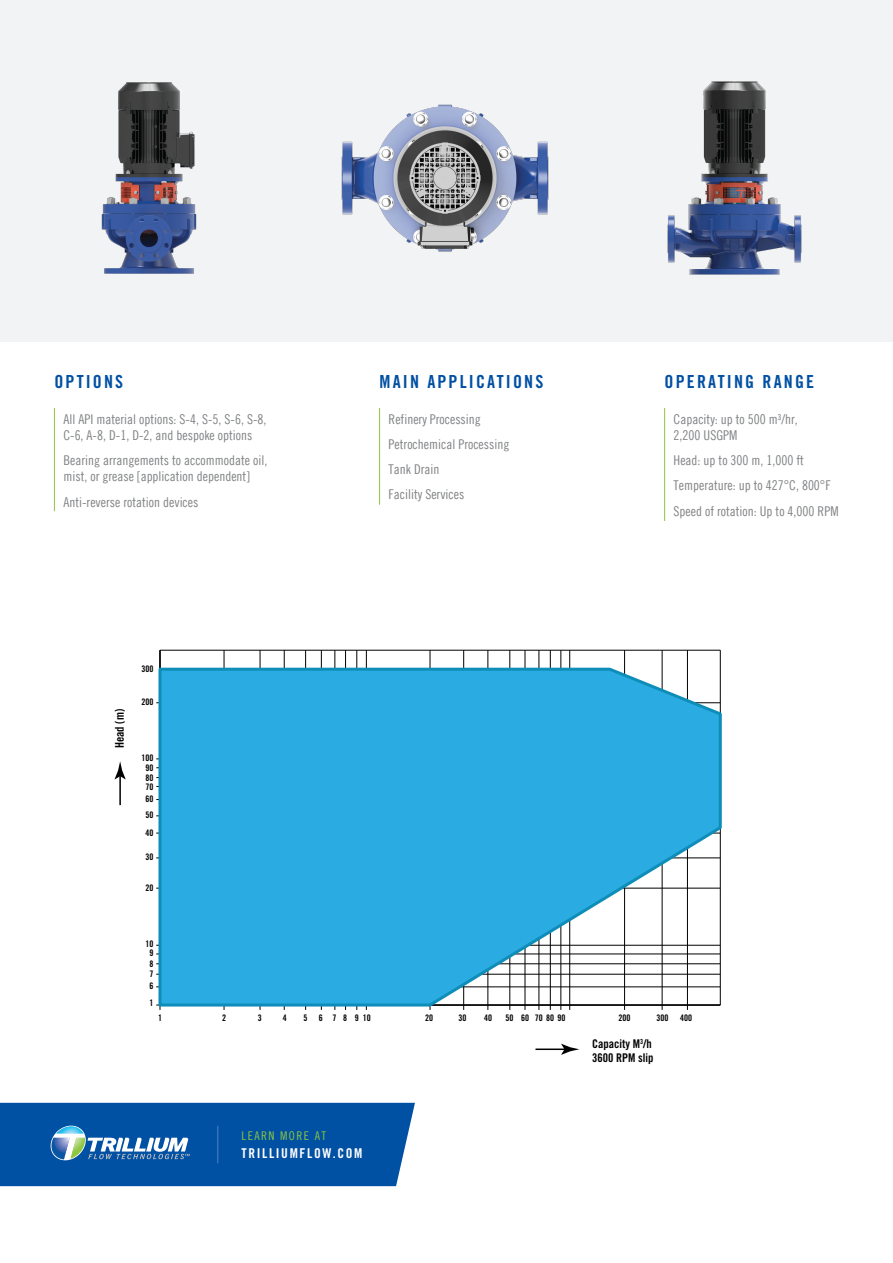
<style>
.page{position:relative;width:893px;height:1263px;background:#fff}
.page>*{position:absolute;margin:0;border:0;box-sizing:border-box;transform-origin:0 0}
.t1{font:18px "Trade Gothic Bold Cond Twenty";letter-spacing:.12em;color:#0050a3}
.t2{font:13.5px/25.2px "Trade Gothic Cond Eighteen";color:#808284}
.t3{font:13.5px "Trade Gothic Bold Cond Twenty";letter-spacing:.12em;color:#fff}
.t4{font:12px/14.4px "Trade Gothic Bold Cond Twenty";color:#010101}
.t5{font:12px "Trade Gothic Cond Eighteen";letter-spacing:.12em;color:#8dc63f}
.t6{font:9px/9.4px "Trade Gothic Bold Cond Twenty";color:#010101}
</style>
<div class="page">
<hr style="left:664px;top:408px;width:1px;height:113px;background:#8dc63f">
<div style="left:0;top:0;width:893px;height:341px;background:#f2f3f4"></div>
<hr style="left:379px;top:408px;width:1px;height:97px;background:#8dc63f">
<hr style="left:54px;top:408px;width:1px;height:103px;background:#8dc63f">
<svg style="left:0;top:1103px;width:415px;height:83px;background:#115ba8"></svg>
<hr style="left:217px;top:1125px;width:1px;height:38px;background:#fff">
<img style="left:667px;top:81px;width:135px;height:194px">
<img style="left:341px;top:104px;width:208px;height:148px">
<img style="left:101px;top:82px;width:96px;height:192px">
<svg style="left:159px;top:649px;width:562px;height:17px"></svg>
<hr style="left:720px;top:650px;width:1px;height:355px;background:#010101">
<hr style="left:160px;top:650px;width:560px;height:1px;background:#010101">
<hr style="left:224px;top:650px;width:1px;height:360px;background:#010101">
<hr style="left:160px;top:650px;width:1px;height:360px;background:#010101">
<hr style="left:260px;top:650px;width:1px;height:360px;background:#010101">
<hr style="left:284px;top:650px;width:1px;height:360px;background:#010101">
<hr style="left:305px;top:650px;width:1px;height:360px;background:#010101">
<hr style="left:321px;top:650px;width:1px;height:360px;background:#010101">
<hr style="left:335px;top:650px;width:1px;height:360px;background:#010101">
<hr style="left:345px;top:650px;width:1px;height:360px;background:#010101">
<hr style="left:357px;top:650px;width:1px;height:360px;background:#010101">
<hr style="left:366px;top:650px;width:1px;height:360px;background:#010101">
<hr style="left:463px;top:650px;width:1px;height:360px;background:#010101">
<hr style="left:488px;top:650px;width:1px;height:360px;background:#010101">
<hr style="left:510px;top:650px;width:1px;height:360px;background:#010101">
<hr style="left:525px;top:650px;width:1px;height:360px;background:#010101">
<hr style="left:539px;top:650px;width:1px;height:360px;background:#010101">
<hr style="left:550px;top:650px;width:1px;height:360px;background:#010101">
<hr style="left:561px;top:650px;width:1px;height:360px;background:#010101">
<hr style="left:569px;top:650px;width:1px;height:360px;background:#010101">
<hr style="left:624px;top:650px;width:1px;height:360px;background:#010101">
<hr style="left:662px;top:650px;width:1px;height:360px;background:#010101">
<hr style="left:687px;top:650px;width:1px;height:360px;background:#010101">
<hr style="left:430px;top:650px;width:1px;height:360px;background:#010101">
<hr style="left:156px;top:702px;width:564px;height:1px;background:#010101">
<hr style="left:156px;top:759px;width:564px;height:1px;background:#010101">
<hr style="left:156px;top:767px;width:564px;height:1px;background:#010101">
<hr style="left:156px;top:777px;width:564px;height:1px;background:#010101">
<hr style="left:156px;top:786px;width:564px;height:1px;background:#010101">
<hr style="left:156px;top:799px;width:564px;height:1px;background:#010101">
<hr style="left:156px;top:815px;width:564px;height:1px;background:#010101">
<hr style="left:156px;top:833px;width:564px;height:1px;background:#010101">
<hr style="left:156px;top:858px;width:564px;height:1px;background:#010101">
<hr style="left:156px;top:888px;width:564px;height:1px;background:#010101">
<hr style="left:156px;top:945px;width:564px;height:1px;background:#010101">
<hr style="left:156px;top:954px;width:564px;height:1px;background:#010101">
<hr style="left:156px;top:963px;width:564px;height:1px;background:#010101">
<hr style="left:156px;top:974px;width:564px;height:1px;background:#010101">
<hr style="left:156px;top:986px;width:564px;height:1px;background:#010101">
<hr style="left:156px;top:1005px;width:564px;height:1px;background:#010101">
<hr style="left:535px;top:1048px;width:32px;height:2px;background:#010101">
<svg style="left:561px;top:1044px;width:18px;height:11px"></svg>
<hr style="left:119px;top:773px;width:2px;height:32px;background:#010101">
<svg style="left:115px;top:761px;width:11px;height:18px"></svg>
<svg style="left:157px;top:666px;width:565px;height:342px;background:#47b4e1"></svg>
<h1 class="t1" style="left:54px;top:371px;width:70px">OPTIONS</h1>
<p class="t2" style="left:63px;top:411px;width:205px;line-height:16.2px">All API material options: S-4, S-5, S-6, S-8,<br>C-6, A-8, D-1, D-2, and bespoke options</p>
<p class="t2" style="left:63px;top:452px;width:205px;line-height:16.2px">Bearing arrangements to accommodate oil, mist, or grease [application dependent]</p>
<p class="t2" style="left:63px;top:489px;width:136px">Anti-reverse rotation devices</p>
<p class="t4" style="left:112px;top:748px;width:41px;rotate:-90deg">Head (m)</p>
<p class="t6" style="left:141px;top:664px;width:13px">300</p>
<p class="t6" style="left:141px;top:697px;width:13px">200</p>
<p class="t6" style="left:141px;top:753px;width:13px;text-align:center">100<br>90</p>
<p class="t6" style="left:145px;top:773px;width:9px;line-height:8.9px">80<br>70</p>
<p class="t6" style="left:145px;top:791px;width:9px;line-height:16px">60<br>50</p>
<p class="t6" style="left:145px;top:828px;width:9px">40</p>
<p class="t6" style="left:145px;top:852px;width:9px">30</p>
<p class="t6" style="left:145px;top:883px;width:9px">20</p>
<p class="t6" style="left:145px;top:939px;width:9px;text-align:center">10<br>9</p>
<p class="t6" style="left:149px;top:959px;width:5px">8<br>7</p>
<p class="t6" style="left:149px;top:981px;width:5px">6</p>
<p class="t6" style="left:149px;top:998px;width:5px">1</p>
<h1 class="t1" style="left:380px;top:371px;width:165px">MAIN APPLICATIONS</h1>
<p class="t2" style="left:389px;top:406px;width:122px">Refinery Processing<br>Petrochemical Processing<br>Tank Drain<br>Facility Services</p>
<h1 class="t1" style="left:665px;top:371px;width:151px">OPERATING RANGE</h1>
<p class="t2" style="left:674px;top:411px;width:126px;line-height:16.2px">Capacity: up to 500 m³/hr ,<br>2,200 USGPM</p>
<p class="t2" style="left:674px;top:448px;width:166px">Head: up to 300 m , 1,000 ft<br>Temperature: up to 427°C , 800°F<br>Speed of rotation: Up to 4,000 RPM</p>
<p class="t6" style="left:158px;top:1012px;width:5px">1</p>
<p class="t6" style="left:222px;top:1012px;width:5px">2</p>
<p class="t6" style="left:258px;top:1012px;width:5px">3</p>
<p class="t6" style="left:283px;top:1012px;width:5px">4</p>
<p class="t6" style="left:303px;top:1012px;width:5px">5</p>
<p class="t6" style="left:319px;top:1012px;width:53px">6 78 910</p>
<p class="t6" style="left:425px;top:1012px;width:9px">20</p>
<p class="t6" style="left:458px;top:1012px;width:9px">30</p>
<p class="t6" style="left:484px;top:1012px;width:9px">40</p>
<p class="t6" style="left:505px;top:1012px;width:62px">50 60 70 80 90</p>
<p class="t6" style="left:619px;top:1012px;width:13px">200</p>
<p class="t6" style="left:657px;top:1012px;width:13px">300</p>
<p class="t6" style="left:680px;top:1012px;width:13px">400</p>
<p class="t5" style="left:242px;top:1128px;width:86px">LEARN MORE AT</p>
<p class="t3" style="left:242px;top:1145px;width:122px">TRILLIUMFLOW.COM</p>
<p class="t4" style="left:592px;top:1036px;width:63px">Capacity M<sup>3</sup>/h<br>3600 RPM slip</p>
</div>
